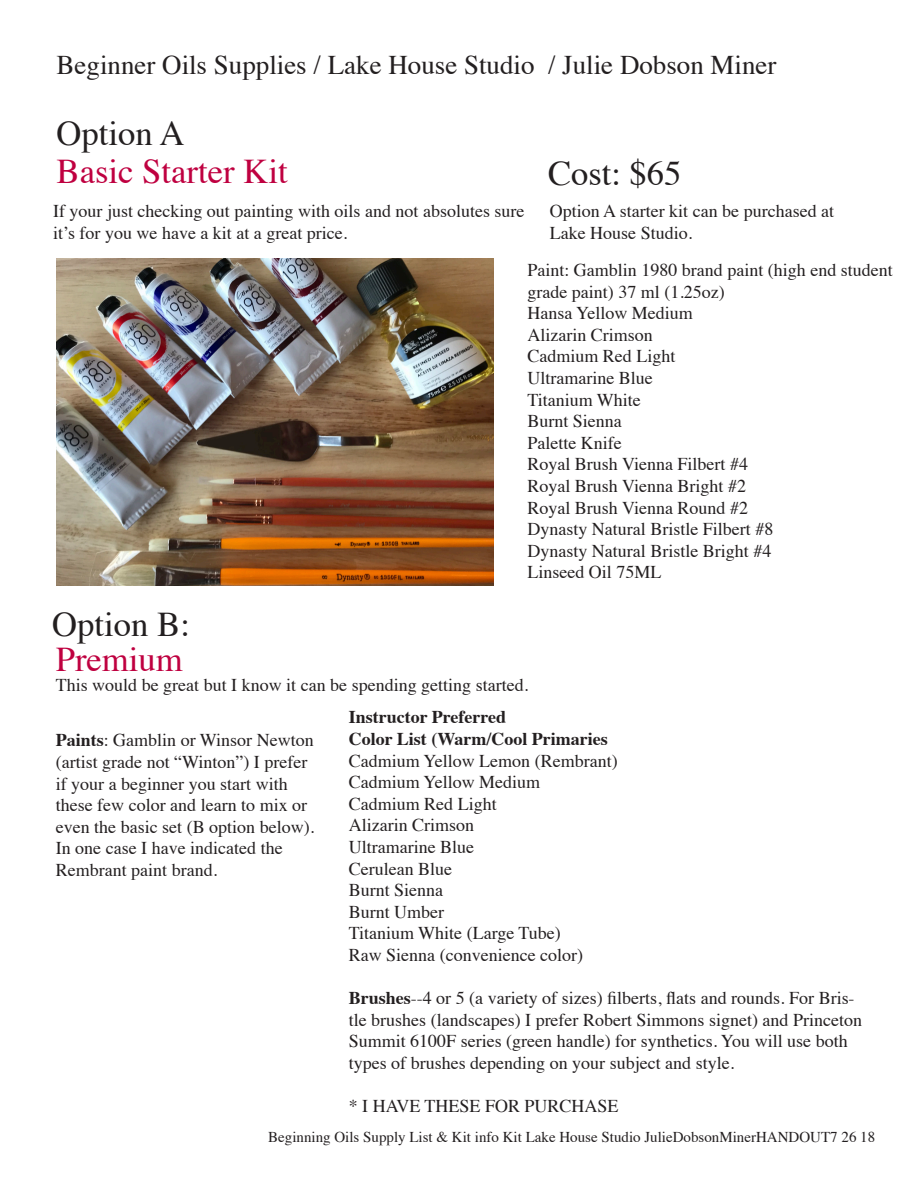
<style>
.page{position:relative;width:918px;height:1188px;background:#fff}
.page>*{position:absolute;margin:0;border:0;box-sizing:border-box;transform-origin:0 0}
.t1{font:34.65px "Times";color:#bf0040}
.t2{font:34.65px "Times";color:#231f20}
.t3{font:34.5px "Times";color:#231f20}
.t4{font:27px "Times";color:#231f20}
.t5{font:18px/21.6px "Times";color:#231f20}
.t6{font:700 18px "Times";color:#231f20}
.t7{font:15px "Times";color:#231f20}
.s1{font-weight:700}
</style>
<div class="page">
<img style="left:57px;top:258px;width:436px;height:327px">
<p class="t4" style="left:57px;top:40px;width:722px">Beginner Oils Supplies / Lake House Studio / Julie Dobson Miner</p>
<p class="t2" style="left:57px;top:101px;width:130px">Option A</p>
<p class="t1" style="left:57px;top:139px;width:233px">Basic Starter Kit</p>
<p class="t3" style="left:548px;top:141px;width:135px">Cost: $65</p>
<p class="t5" style="left:53px;top:199px;width:473px">If your just checking out painting with oils and not absolutes sure it’s for you we have a kit at a great price.</p>
<p class="t5" style="left:550px;top:199px;width:286px">Option A starter kit can be purchased at<br>Lake House Studio.</p>
<p class="t2" style="left:52px;top:592px;width:139px">Option B:</p>
<p class="t1" style="left:56px;top:627px;width:129px">Premium</p>
<p class="t5" style="left:527px;top:258px;width:367px">Paint: Gamblin 1980 brand paint (high end student grade paint) 37 ml (1.25oz)</p>
<p class="t5" style="left:527px;top:301px;width:167px">Hansa Yellow Medium</p>
<p class="t5" style="left:527px;top:322px;width:127px">Alizarin Crimson</p>
<p class="t5" style="left:527px;top:344px;width:150px">Cadmium Red Light</p>
<p class="t5" style="left:527px;top:366px;width:127px">Ultramarine Blue</p>
<p class="t5" style="left:527px;top:387px;width:115px">Titanium White</p>
<p class="t5" style="left:527px;top:409px;width:96px">Burnt Sienna</p>
<p class="t5" style="left:527px;top:430px;width:96px">Palette Knife</p>
<p class="t5" style="left:527px;top:452px;width:222px">Royal Brush Vienna Filbert #4</p>
<p class="t5" style="left:527px;top:474px;width:220px">Royal Brush Vienna Bright #2</p>
<p class="t5" style="left:527px;top:495px;width:222px">Royal Brush Vienna Round #2</p>
<p class="t5" style="left:527px;top:517px;width:247px">Dynasty Natural Bristle Filbert #8</p>
<p class="t5" style="left:527px;top:538px;width:245px">Dynasty Natural Bristle Bright #4</p>
<p class="t5" style="left:527px;top:560px;width:135px">Linseed Oil 75ML</p>
<p class="t5" style="left:56px;top:673px;width:474px">This would be great but I know it can be spending getting started.</p>
<p class="t5" style="left:56px;top:728px;width:260px"><span class="s1">Paints</span>: Gamblin or Winsor Newton (artist grade not “Winton”) I prefer if your a beginner you start with these few color and learn to mix or even the basic set (B option below).<br>In one case I have indicated the<br>Rembrant paint brand.</p>
<p class="t6" style="left:349px;top:700px;width:159px">Instructor Preferred</p>
<p class="t6" style="left:349px;top:722px;width:261px">Color List (Warm/Cool Primaries</p>
<p class="t5" style="left:349px;top:748px;width:271px">Cadmium Yellow Lemon (Rembrant)</p>
<p class="t5" style="left:349px;top:770px;width:193px">Cadmium Yellow Medium</p>
<p class="t5" style="left:349px;top:791px;width:150px">Cadmium Red Light</p>
<p class="t5" style="left:349px;top:813px;width:127px">Alizarin Crimson</p>
<p class="t5" style="left:349px;top:835px;width:127px">Ultramarine Blue</p>
<p class="t5" style="left:349px;top:856px;width:105px">Cerulean Blue</p>
<p class="t5" style="left:349px;top:878px;width:96px">Burnt Sienna</p>
<p class="t5" style="left:349px;top:899px;width:97px">Burnt Umber</p>
<p class="t5" style="left:349px;top:921px;width:214px">Titanium White (Large Tube)</p>
<p class="t5" style="left:349px;top:943px;width:236px">Raw Sienna (convenience color)</p>
<p class="t5" style="left:349px;top:986px;width:515px"><span class="s1">Brushes</span>--4 or 5 (a variety of sizes) filberts, flats and rounds. For Bris&shy;tle brushes (landscapes) I prefer Robert Simmons signet) and Princeton Summit 6100F series (green handle) for synthetics. You will use both types of brushes depending on your subject and style.</p>
<p class="t5" style="left:349px;top:1094px;width:271px">* I HAVE THESE FOR PURCHASE</p>
<p class="t7" style="left:268px;top:1123px;width:609px">Beginning Oils Supply List &amp; Kit info Kit Lake House Studio JulieDobsonMinerHANDOUT7 26 18</p>
</div>
